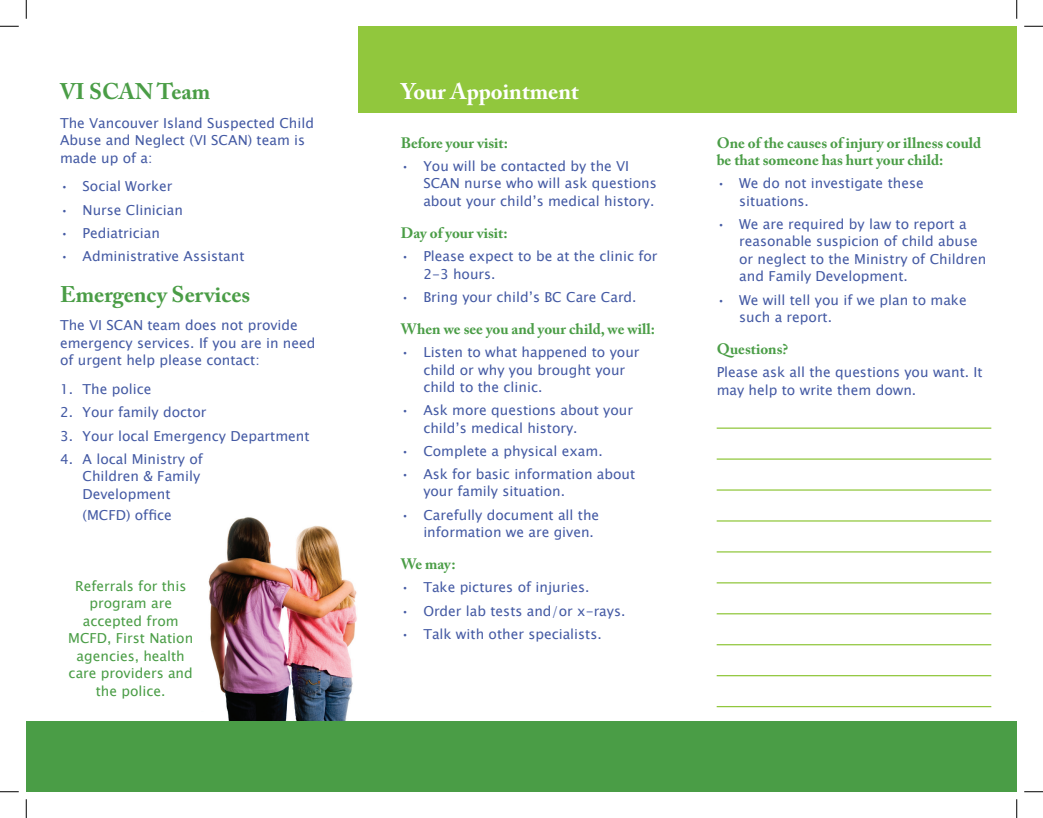
<style>
.page{position:relative;width:1043px;height:818px;background:#fff}
.page>*{position:absolute;margin:0;border:0;box-sizing:border-box;transform-origin:0 0}
.t1{font:700 22.5px "Adobe Caslon Pro";color:#4a9d46}
.t2{font:700 22.5px "Adobe Caslon Pro";color:#fff}
.t3{font:700 15px/17.5px "Adobe Caslon Pro";color:#4a9d46}
.t4{font:13.75px/17.5px "Lucida Sans Unicode";color:#445aa4}
.t5{font:13.75px/17.5px "Lucida Sans Unicode";color:#4a9d46;text-align:center}
</style>
<div class="page">
<img style="left:208px;top:517px;width:149px;height:204px">
<div style="left:358px;top:26px;width:658px;height:87px;background:#91c73d"></div>
<div style="left:26px;top:721px;width:990px;height:70px;background:#4a9d46"></div>
<hr style="left:716px;top:427px;width:275px;height:2px;background:#91c73d">
<hr style="left:716px;top:458px;width:275px;height:1px;background:#91c73d">
<hr style="left:716px;top:489px;width:275px;height:1px;background:#91c73d">
<hr style="left:716px;top:520px;width:275px;height:1px;background:#91c73d">
<hr style="left:716px;top:551px;width:275px;height:1px;background:#91c73d">
<hr style="left:716px;top:582px;width:275px;height:1px;background:#91c73d">
<hr style="left:716px;top:613px;width:275px;height:1px;background:#91c73d">
<hr style="left:716px;top:644px;width:275px;height:1px;background:#91c73d">
<hr style="left:716px;top:675px;width:275px;height:1px;background:#91c73d">
<hr style="left:716px;top:706px;width:275px;height:1px;background:#91c73d">
<svg style="left:0;top:25px;width:19px;height:2px"></svg>
<svg style="left:1024px;top:25px;width:18px;height:2px"></svg>
<svg style="left:0;top:791px;width:19px;height:1px"></svg>
<svg style="left:1024px;top:791px;width:18px;height:1px"></svg>
<svg style="left:25px;top:0;width:2px;height:19px"></svg>
<svg style="left:25px;top:799px;width:2px;height:19px"></svg>
<svg style="left:1016px;top:0;width:1px;height:19px"></svg>
<svg style="left:1016px;top:799px;width:1px;height:19px"></svg>
<h1 class="t1" style="left:60px;top:78px;width:152px">VI SCAN Team</h1>
<p class="t4" style="left:60px;top:114px;width:255px">The Vancouver Island Suspected Child<br>Abuse and Neglect (VI SCAN) team is made up of a:</p>
<p class="t4" style="left:60px;top:178px;width:114px">• Social Worker</p>
<p class="t4" style="left:60px;top:201px;width:124px">• Nurse Clinician</p>
<p class="t4" style="left:60px;top:224px;width:101px">• Pediatrician</p>
<p class="t4" style="left:60px;top:247px;width:186px">• Administrative Assistant</p>
<h1 class="t1" style="left:60px;top:281px;width:192px">Emergency Services</h1>
<p class="t4" style="left:60px;top:317px;width:257px">The VI SCAN team does not provide emergency services. If you are in need of urgent help please contact:</p>
<p class="t4" style="left:60px;top:380px;width:93px">1. The police</p>
<p class="t4" style="left:60px;top:404px;width:148px">2. Your family doctor</p>
<p class="t4" style="left:60px;top:427px;width:251px">3. Your local Emergency Department</p>
<p class="t4" style="left:82px;top:450px;width:122px;text-indent:-22px">4. A local Ministry of<br>Children &amp; Family<br>Development</p>
<p class="t4" style="left:82px;top:506px;width:91px">(MCFD) office</p>
<p class="t5" style="left:68px;top:577px;width:127px">Referrals for this program are accepted from<br>MCFD, First Nation agencies, health care providers and the police.</p>
<h1 class="t2" style="left:401px;top:78px;width:179px">Your Appointment</h1>
<p class="t3" style="left:401px;top:134px;width:109px">Before your visit:</p>
<p class="t4" style="left:423px;top:157px;width:235px;text-indent:-22px">• You will be contacted by the VI<br>SCAN nurse who will ask questions about your child’s medical history.</p>
<p class="t3" style="left:401px;top:224px;width:108px">Day of your visit:</p>
<p class="t4" style="left:423px;top:247px;width:236px;text-indent:-22px">• Please expect to be at the clinic for<br>2-3 hours.</p>
<p class="t4" style="left:401px;top:288px;width:237px">• Bring your child’s BC Care Card.</p>
<p class="t3" style="left:401px;top:320px;width:256px">When we see you and your child, we will:</p>
<p class="t4" style="left:423px;top:343px;width:218px;text-indent:-22px">• Listen to what happened to your child or why you brought your child to the clinic.</p>
<p class="t4" style="left:423px;top:401px;width:211px;text-indent:-22px">• Ask more questions about your child’s medical history.</p>
<p class="t4" style="left:401px;top:442px;width:203px">• Complete a physical exam.</p>
<p class="t4" style="left:423px;top:465px;width:213px;text-indent:-22px">• Ask for basic information about your family situation.</p>
<p class="t4" style="left:423px;top:506px;width:177px;text-indent:-22px">• Carefully document all the information we are given.</p>
<p class="t3" style="left:401px;top:555px;width:56px">We may:</p>
<p class="t4" style="left:401px;top:578px;width:190px">• Take pictures of injuries.</p>
<p class="t4" style="left:401px;top:602px;width:226px">• Order lab tests and/or x-rays.</p>
<p class="t4" style="left:401px;top:625px;width:202px">• Talk with other specialists.</p>
<p class="t3" style="left:716px;top:134px;width:266px">One of the causes of injury or illness could be that someone has hurt your child:</p>
<p class="t4" style="left:739px;top:175px;width:186px;text-indent:-22px">• We do not investigate these situations.</p>
<p class="t4" style="left:739px;top:215px;width:248px;text-indent:-22px">• We are required by law to report a reasonable suspicion of child abuse or neglect to the Ministry of Children and Family Development.</p>
<p class="t4" style="left:739px;top:291px;width:229px;text-indent:-22px">• We will tell you if we plan to make such a report.</p>
<p class="t3" style="left:716px;top:340px;width:73px">Questions?</p>
<p class="t4" style="left:716px;top:364px;width:267px">Please ask all the questions you want. It may help to write them down.</p>
</div>
